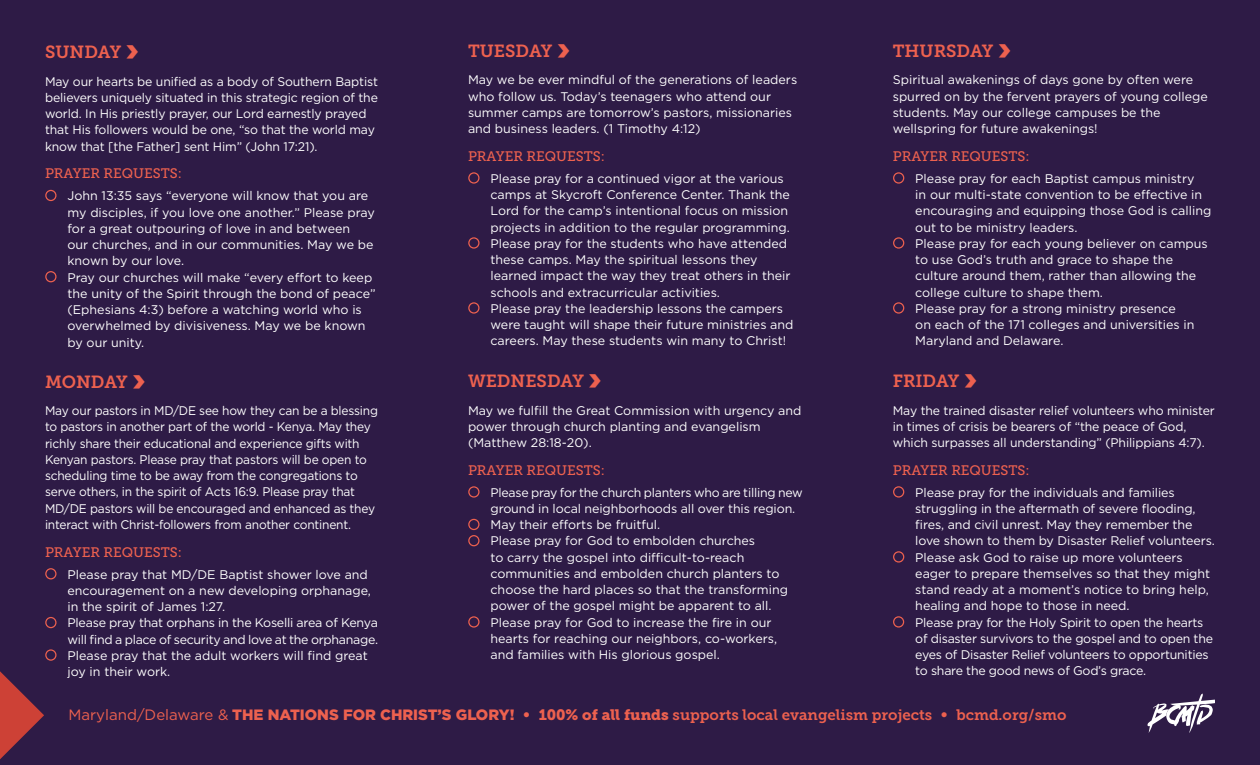
<style>
.page{position:relative;width:1260px;height:765px;background:#2e1b46}
.page>*{position:absolute;margin:0;border:0;box-sizing:border-box;transform-origin:0 0}
.t1{font:17.5px "Museo Slab 700";color:#ed614f}
.t2{font:15px "Museo Slab 700";color:#ed614f}
.t3{font:13.75px "Museo Slab 500";color:#ed614f}
.t4{font:12.5px/16.2px "Gotham";color:#fff}
.t5{font:12.5px/16.2px "Gotham";color:#fff;scale:.96 1}
.s1{font-family:"Museo Slab";font-size:32.5px}
.s2{font-family:"Gotham"}
.s3{font-family:"Gotham";font-weight:900}
.s4{font-family:"Museo Slab 900"}
</style>
<div class="page">
<div style="left:468px;top:172px;width:12px;height:12px;border:1px solid #ed614f;border-radius:50%"></div>
<div style="left:468px;top:237px;width:12px;height:12px;border:1px solid #ed614f;border-radius:50%"></div>
<div style="left:468px;top:302px;width:12px;height:12px;border:1px solid #ed614f;border-radius:50%"></div>
<div style="left:893px;top:172px;width:11px;height:12px;border:1px solid #ed614f;border-radius:50%"></div>
<div style="left:893px;top:237px;width:11px;height:12px;border:1px solid #ed614f;border-radius:50%"></div>
<div style="left:893px;top:302px;width:11px;height:12px;border:1px solid #ed614f;border-radius:50%"></div>
<div style="left:893px;top:486px;width:11px;height:12px;border:1px solid #ed614f;border-radius:50%"></div>
<div style="left:893px;top:551px;width:11px;height:12px;border:1px solid #ed614f;border-radius:50%"></div>
<div style="left:893px;top:616px;width:11px;height:12px;border:1px solid #ed614f;border-radius:50%"></div>
<div style="left:468px;top:486px;width:12px;height:12px;border:1px solid #ed614f;border-radius:50%"></div>
<div style="left:468px;top:519px;width:12px;height:11px;border:1px solid #ed614f;border-radius:50%"></div>
<div style="left:468px;top:535px;width:12px;height:11px;border:1px solid #ed614f;border-radius:50%"></div>
<div style="left:468px;top:616px;width:12px;height:12px;border:1px solid #ed614f;border-radius:50%"></div>
<svg style="left:0;top:671px;width:44px;height:88px"></svg>
<div style="left:45px;top:190px;width:12px;height:11px;border:1px solid #ed614f;border-radius:50%"></div>
<div style="left:45px;top:271px;width:12px;height:11px;border:1px solid #ed614f;border-radius:50%"></div>
<div style="left:45px;top:568px;width:12px;height:11px;border:1px solid #ed614f;border-radius:50%"></div>
<div style="left:45px;top:617px;width:12px;height:11px;border:1px solid #ed614f;border-radius:50%"></div>
<div style="left:45px;top:649px;width:12px;height:12px;border:1px solid #ed614f;border-radius:50%"></div>
<svg style="left:1148px;top:693px;width:67px;height:40px"></svg>
<h1 class="t1" style="left:893px;top:41px;width:120px">THURSDAY <span class="s1">›</span></h1>
<p class="t4" style="left:893px;top:72px;width:316px">Spiritual awakenings of days gone by often were spurred on by the fervent prayers of young college students. May our college campuses be the wellspring for future awakenings!</p>
<p class="t3" style="left:893px;top:148px;width:138px">PRAYER REQUESTS:</p>
<p class="t4" style="left:915px;top:170px;width:298px">Please pray for each Baptist campus ministry<br>in our multi-state convention to be effective in encouraging and equipping those God is calling out to be ministry leaders.<br>Please pray for each young believer on campus to use God’s truth and grace to shape the culture around them, rather than allowing the college culture to shape them.<br>Please pray for a strong ministry presence<br>on each of the 171 colleges and universities in Maryland and Delaware.</p>
<h1 class="t1" style="left:893px;top:371px;width:86px">FRIDAY <span class="s1">›</span></h1>
<p class="t4" style="left:893px;top:402px;width:324px">May the trained disaster relief volunteers who minister in times of crisis be bearers of “the peace of God, which surpasses all understanding” (Philippians 4:7).</p>
<p class="t3" style="left:893px;top:462px;width:138px">PRAYER REQUESTS:</p>
<p class="t4" style="left:915px;top:484px;width:301px">Please pray for the individuals and families struggling in the aftermath of severe flooding, fires, and civil unrest. May they remember the love shown to them by Disaster Relief volunteers.<br>Please ask God to raise up more volunteers eager to prepare themselves so that they might stand ready at a moment’s notice to bring help, healing and hope to those in need.<br>Please pray for the Holy Spirit to open the hearts of disaster survivors to the gospel and to open the eyes of Disaster Relief volunteers to opportunities to share the good news of God’s grace.</p>
<p class="t2" style="left:69px;top:706px;width:1000px"><span class="s2">Maryland/Delaware &amp;</span> <span class="s3">THE NATIONS FOR CHRIST’S GLORY! •</span> <span class="s4">100% of all funds</span> supports local evangelism projects <span class="s3">•</span> bcmd.org/smo</p>
<h1 class="t1" style="left:468px;top:41px;width:104px">TUESDAY <span class="s1">›</span></h1>
<p class="t4" style="left:468px;top:72px;width:331px">May we be ever mindful of the generations of leaders who follow us. Today’s teenagers who attend our summer camps are tomorrow’s pastors, missionaries and business leaders. (1 Timothy 4:12)</p>
<p class="t3" style="left:468px;top:148px;width:138px">PRAYER REQUESTS:</p>
<p class="t4" style="left:490px;top:170px;width:305px">Please pray for a continued vigor at the various camps at Skycroft Conference Center. Thank the Lord for the camp’s intentional focus on mission projects in addition to the regular programming.<br>Please pray for the students who have attended these camps. May the spiritual lessons they learned impact the way they treat others in their schools and extracurricular activities.<br>Please pray the leadership lessons the campers were taught will shape their future ministries and careers. May these students win many to Christ!</p>
<h1 class="t1" style="left:45px;top:42px;width:95px">SUNDAY <span class="s1">›</span></h1>
<p class="t4" style="left:45px;top:73px;width:335px">May our hearts be unified as a body of Southern Baptist believers uniquely situated in this strategic region of the world. In His priestly prayer, our Lord earnestly prayed that His followers would be one, “so that the world may know that [the Father] sent Him” (John 17:21).</p>
<p class="t3" style="left:45px;top:166px;width:138px">PRAYER REQUESTS:</p>
<p class="t4" style="left:68px;top:187px;width:310px">John 13:35 says “everyone will know that you are my disciples, if you love one another.” Please pray for a great outpouring of love in and between<br>our churches, and in our communities. May we be known by our love.<br>Pray our churches will make “every effort to keep the unity of the Spirit through the bond of peace” (Ephesians 4:3) before a watching world who is overwhelmed by divisiveness. May we be known by our unity.</p>
<h1 class="t1" style="left:45px;top:372px;width:102px">MONDAY <span class="s1">›</span></h1>
<p class="t5" style="left:45px;top:402px;width:348px">May our pastors in MD/DE see how they can be a blessing to pastors in another part of the world - Kenya. May they richly share their educational and experience gifts with Kenyan pastors. Please pray that pastors will be open to scheduling time to be away from the congregations to serve others, in the spirit of Acts 16:9. Please pray that MD/DE pastors will be encouraged and enhanced as they interact with Christ-followers from another continent.</p>
<p class="t3" style="left:45px;top:544px;width:138px">PRAYER REQUESTS:</p>
<p class="t4" style="left:68px;top:566px;width:312px">Please pray that MD/DE Baptist shower love and encouragement on a new developing orphanage, in the spirit of James 1:27.<br>Please pray that orphans in the Koselli area of Kenya will find a place of security and love at the orphanage.<br>Please pray that the adult workers will find great joy in their work.</p>
<h1 class="t1" style="left:468px;top:371px;width:135px">WEDNESDAY <span class="s1">›</span></h1>
<p class="t4" style="left:468px;top:402px;width:335px">May we fulfill the Great Commission with urgency and power through church planting and evangelism (Matthew 28:18-20).</p>
<p class="t3" style="left:468px;top:462px;width:138px">PRAYER REQUESTS:</p>
<p class="t4" style="left:490px;top:484px;width:314px">Please pray for the church planters who are tilling new ground in local neighborhoods all over this region.<br>May their efforts be fruitful.<br>Please pray for God to embolden churches<br>to carry the gospel into difficult-to-reach communities and embolden church planters to choose the hard places so that the transforming power of the gospel might be apparent to all.<br>Please pray for God to increase the fire in our hearts for reaching our neighbors, co-workers, and families with His glorious gospel.</p>
</div>
